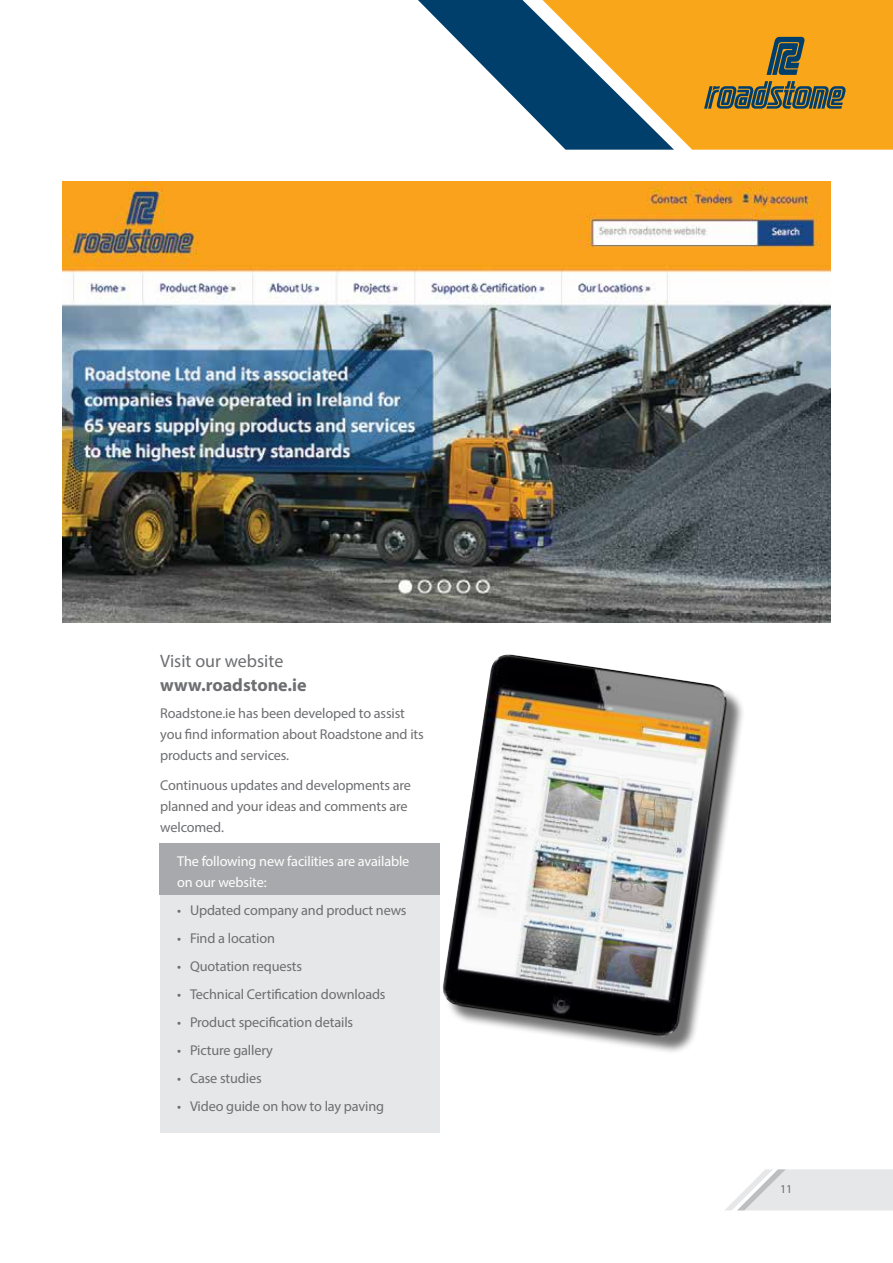
<style>
.page{position:relative;width:893px;height:1263px;background:#fff}
.page>*{position:absolute;margin:0;border:0;box-sizing:border-box;transform-origin:0 0}
.t1{font:700 18px "Myriad Pro";color:#6d6e71}
.t2{font:18px "Myriad Pro";color:#6d6e71}
.t3{font:14.25px/21px "Myriad Pro";letter-spacing:-.01em;color:#6d6e71}
.t4{font:14.25px/21px "Myriad Pro";letter-spacing:-.01em;color:#fff}
.t5{font:12px "Myriad Pro";color:#6d6e71}
</style>
<div class="page">
<div style="left:674px;top:0;width:219px;height:150px;background:#faa61a"></div>
<svg style="left:418px;top:0;width:256px;height:150px"></svg>
<svg style="left:704px;top:81px;width:142px;height:28px;background:#726d45"></svg>
<svg style="left:766px;top:37px;width:39px;height:38px"></svg>
<svg style="left:725px;top:1169px;width:168px;height:41px;background:#e8e8e9"></svg>
<div style="left:160px;top:883px;width:279px;height:249px;background:#e6e7e8"></div>
<div style="left:159px;top:843px;width:281px;height:51px;background:#a7a9ac"></div>
<img style="left:62px;top:181px;width:768px;height:441px">
<div style="left:446px;top:657px;width:299px;height:398px;background:#000;opacity:.55"></div>
<img style="left:439px;top:654px;width:290px;height:384px">
<p class="t2" style="left:160px;top:654px;width:125px">Visit our website</p>
<p class="t1" style="left:160px;top:677px;width:148px">www.roadstone.ie</p>
<p class="t3" style="left:160px;top:704px;width:265px">Roadstone.ie has been developed to assist you find information about Roadstone and its products and services.</p>
<p class="t3" style="left:160px;top:776px;width:252px">Continuous updates and developments are planned and your ideas and comments are welcomed.</p>
<p class="t4" style="left:177px;top:852px;width:234px">The following new facilities are available on our website:</p>
<p class="t3" style="left:177px;top:901px;width:231px">• Updated company and product news</p>
<p class="t3" style="left:177px;top:929px;width:99px">• Find a location</p>
<p class="t3" style="left:177px;top:957px;width:126px">• Quotation requests</p>
<p class="t3" style="left:177px;top:985px;width:210px">• Technical Certification downloads</p>
<p class="t3" style="left:177px;top:1013px;width:177px">• Product specification details</p>
<p class="t3" style="left:177px;top:1041px;width:97px">• Picture gallery</p>
<p class="t3" style="left:177px;top:1069px;width:86px">• Case studies</p>
<p class="t3" style="left:177px;top:1097px;width:208px">• Video guide on how to lay paving</p>
<p class="t5" style="left:780px;top:1184px;width:14px">11</p>
</div>
